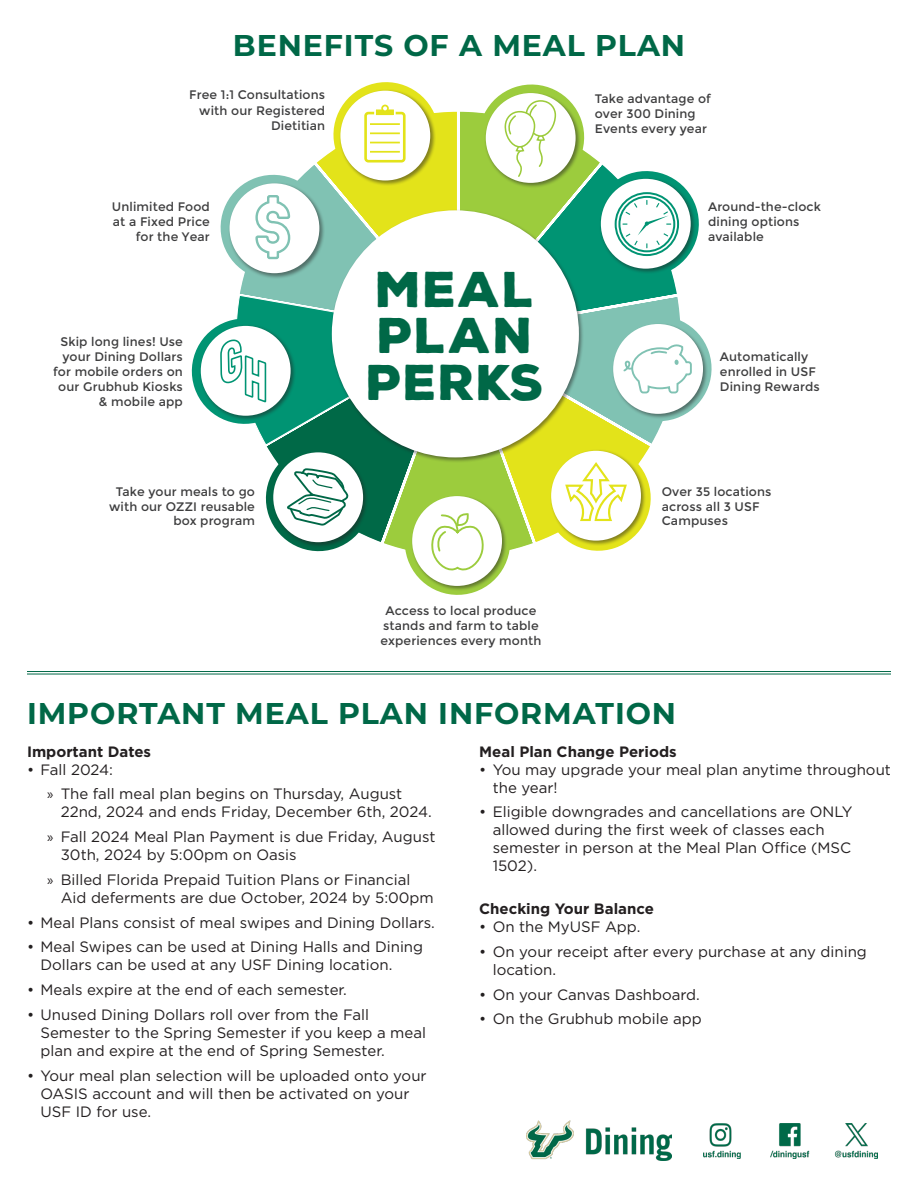
<style>
.page{position:relative;width:918px;height:1188px;background:#fff}
.page>*{position:absolute;margin:0;border:0;box-sizing:border-box;transform-origin:0 0}
.t1{font:900 48.75px/46.7px "Nexa Rust Sans";letter-spacing:.02em;color:#006847}
.t2{font:700 30px "Montserrat";letter-spacing:.03em;color:#006847}
.t3{font:15px/18px "Gotham";color:#231f20}
.t4{font:700 15px "Gotham";color:#231f20}
.t5{font:12.3px/14.9px "Montserrat";letter-spacing:.01em;color:#3e3e3f}
.s1{font-family:"Myriad Pro"}
</style>
<div class="page">
<hr style="left:27px;top:674px;width:864px;height:1px;background:#006847">
<hr style="left:27px;top:671px;width:864px;height:1px;background:#006847">
<img style="left:526px;top:1121px;width:146px;height:40px">
<svg style="left:191px;top:82px;width:521px;height:513px"></svg>
<img style="left:703px;top:1124px;width:174px;height:34px">
<h2 class="t2" style="left:233px;top:24px;width:454px">BENEFITS OF A MEAL PLAN</h2>
<p class="t5" style="left:189px;top:88px;width:137px;text-align:right">Free 1:1 Consultations with our Registered<br>Dietitian</p>
<p class="t5" style="left:112px;top:200px;width:100px;text-align:right">Unlimited Food at a Fixed Price for the Year</p>
<p class="t5" style="left:53px;top:335px;width:131px;text-align:right">Skip long lines! Use your Dining Dollars for mobile orders on our Grubhub Kiosks &amp; mobile app</p>
<p class="t5" style="left:109px;top:484px;width:147px;text-align:right">Take your meals to go with our OZZI reusable box program</p>
<h1 class="t1" style="left:366px;top:266px;width:179px">MEAL<br>PLAN<br>PERKS</h1>
<p class="t5" style="left:381px;top:604px;width:162px;text-align:center">Access to local produce stands and farm to table experiences every month</p>
<p class="t5" style="left:595px;top:92px;width:118px">Take advantage of over 300 Dining<br>Events every year</p>
<p class="t5" style="left:708px;top:200px;width:114px">Around-the-clock dining options available</p>
<p class="t5" style="left:720px;top:350px;width:101px">Automatically enrolled in USF<br>Dining Rewards</p>
<p class="t5" style="left:662px;top:484px;width:111px">Over 35 locations across all 3 USF<br>Campuses</p>
<h2 class="t2" style="left:27px;top:692px;width:651px">IMPORTANT MEAL PLAN INFORMATION</h2>
<p class="t4" style="left:27px;top:741px;width:126px">Important Dates</p>
<p class="t3" style="left:47px;top:757px;width:357px;line-height:24.8px;text-indent:-20px">• Fall 2024:<br><span class="s1">»</span> The fall meal plan begins on Thursday, August</p>
<p class="t3" style="left:47px;top:799px;width:390px;line-height:24.8px;text-align:right">22nd, 2024 and ends Friday, December 6th, 2024.<br><span class="s1">»</span> Fall 2024 Meal Plan Payment is due Friday, August</p>
<p class="t3" style="left:47px;top:842px;width:365px;line-height:24.8px;text-indent:14px">30th, 2024 by 5:00pm on Oasis<br><span class="s1">»</span> Billed Florida Prepaid Tuition Plans or Financial</p>
<p class="t3" style="left:61px;top:888px;width:375px">Aid deferments are due October, 2024 by 5:00pm</p>
<p class="t3" style="left:27px;top:913px;width:409px">• Meal Plans consist of meal swipes and Dining Dollars.</p>
<p class="t3" style="left:40px;top:938px;width:384px;text-indent:-14px">• Meal Swipes can be used at Dining Halls and Dining<br>Dollars can be used at any USF Dining location.</p>
<p class="t3" style="left:27px;top:980px;width:321px">• Meals expire at the end of each semester.</p>
<p class="t3" style="left:40px;top:1005px;width:387px;text-indent:-14px">• Unused Dining Dollars roll over from the Fall<br>Semester to the Spring Semester if you keep a meal plan and expire at the end of Spring Semester.</p>
<p class="t3" style="left:40px;top:1066px;width:388px;text-indent:-14px">• Your meal plan selection will be uploaded onto your<br>OASIS account and will then be activated on your<br>USF ID for use.</p>
<p class="t4" style="left:479px;top:741px;width:199px">Meal Plan Change Periods</p>
<p class="t3" style="left:493px;top:760px;width:400px;text-indent:-14px">• You may upgrade your meal plan anytime throughout the year!</p>
<p class="t3" style="left:493px;top:803px;width:361px;text-indent:-14px">• Eligible downgrades and cancellations are ONLY allowed during the first week of classes each semester in person at the Meal Plan Office (MSC 1502).</p>
<p class="t4" style="left:479px;top:899px;width:176px">Checking Your Balance</p>
<p class="t3" style="left:479px;top:917px;width:163px">• On the MyUSF App.</p>
<p class="t3" style="left:493px;top:942px;width:376px;text-indent:-14px">• On your receipt after every purchase at any dining location.</p>
<p class="t3" style="left:479px;top:985px;width:222px">• On your Canvas Dashboard.</p>
<p class="t3" style="left:479px;top:1010px;width:224px">• On the Grubhub mobile app</p>
</div>
